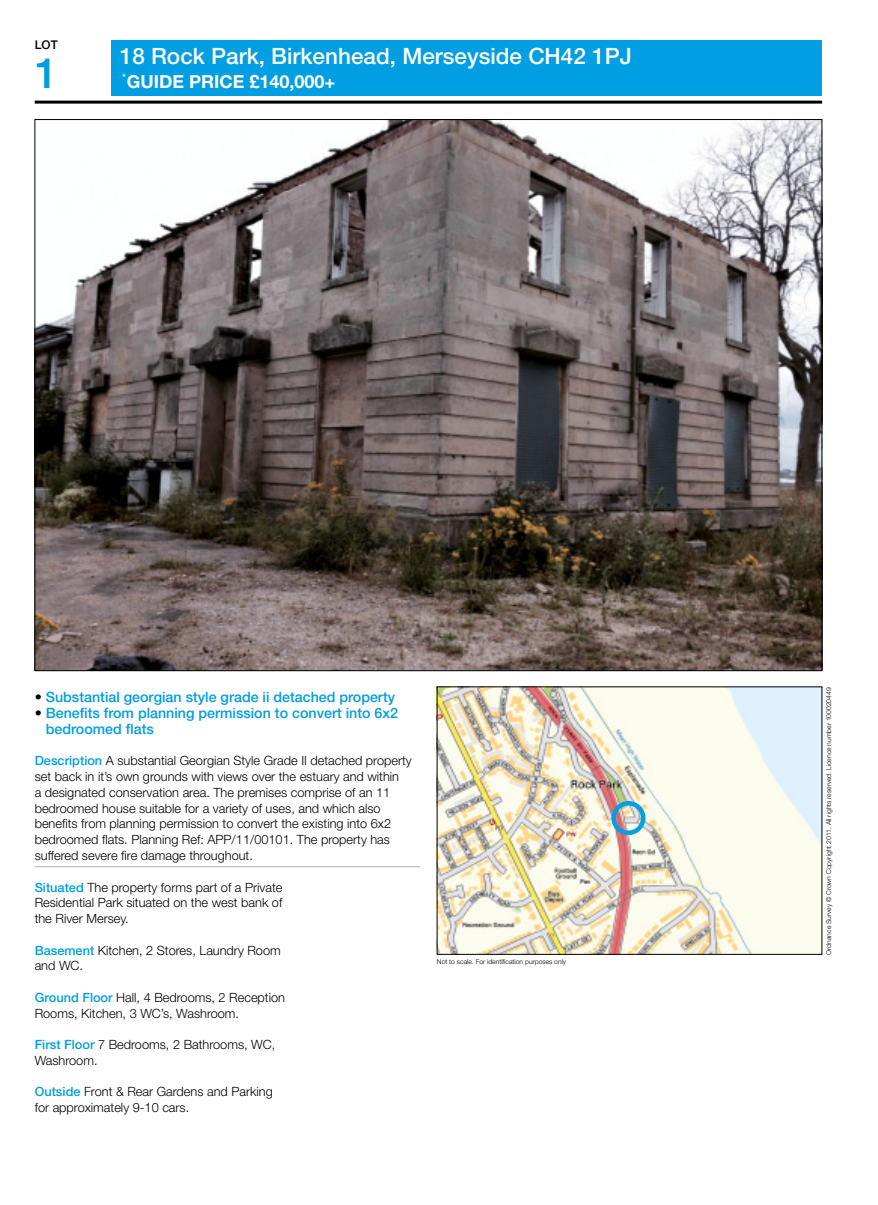
<style>
.page{position:relative;width:878px;height:1205px;background:#fff}
.page>*{position:absolute;margin:0;border:0;box-sizing:border-box;transform-origin:0 0}
.t1{font:500 42px "Helvetica Neue LT Std";color:#009ddf}
.t2{font:500 22.5px "Helvetica Neue LT Std";color:#fff}
.t3{font:700 18px "Helvetica Neue LT Std";color:#fff}
.t4{font:500 14.25px/15.8px "Helvetica Neue LT Std";color:#009ddf}
.t5{font:300 12.75px/15.8px "Helvetica Neue LT Std";color:#000}
.t6{font:500 12px "Helvetica Neue LT Std";color:#000}
.t7{font:300 6.75px "Helvetica Neue LT Std";color:#000}
.s1{color:#000}
.s2{font-weight:500;color:#009ee3}
</style>
<div class="page">
<div style="left:111px;top:41px;width:710px;height:55px;background:#009ee3"></div>
<img style="left:37px;top:121px;width:782px;height:548px">
<hr style="left:35px;top:101px;width:786px;height:3px;background:#000">
<hr style="left:35px;top:866px;width:384px;height:1px;background:#b1b1b3">
<img style="left:438px;top:688px;width:381px;height:264px">
<div style="left:611px;top:801px;width:34px;height:34px;border:4px solid #009ee3;border-radius:50%"></div>
<p class="t6" style="left:35px;top:40px;width:25px">LOT</p>
<h1 class="t1" style="left:35px;top:58px;width:25px">1</h1>
<h2 class="t2" style="left:120px;top:48px;width:513px">18 Rock Park, Birkenhead, Merseyside CH42 1PJ</h2>
<h3 class="t3" style="left:122px;top:71px;width:215px"><sup>*</sup>GUIDE PRICE £140,000+</h3>
<p class="t4" style="left:35px;top:691px;width:362px"><span class="s1">•</span> Substantial georgian style grade ii detached property</p>
<p class="t4" style="left:46px;top:706px;width:353px;text-indent:-11px"><span class="s1">•</span> Benefits from planning permission to convert into 6x2 bedroomed flats</p>
<p class="t5" style="left:35px;top:754px;width:378px"><span class="s2">Description</span> A substantial Georgian Style Grade II detached property set back in it’s own grounds with views over the estuary and within<br>a designated conservation area. The premises comprise of an 11 bedroomed house suitable for a variety of uses, and which also benefits from planning permission to convert the existing into 6x2 bedroomed flats. Planning Ref: APP/11/00101. The property has suffered severe fire damage throughout.</p>
<p class="t5" style="left:35px;top:880px;width:249px;text-align:justify"><span class="s2">Situated</span> The property forms part of a Private Residential Park situated on the west bank of the River Mersey.</p>
<p class="t5" style="left:35px;top:943px;width:247px"><span class="s2">Basement</span> Kitchen, 2 Stores, Laundry Room and WC.</p>
<p class="t5" style="left:35px;top:990px;width:252px"><span class="s2">Ground Floor</span> Hall, 4 Bedrooms, 2 Reception<br>Rooms, Kitchen, 3 WC’s, Washroom.</p>
<p class="t5" style="left:35px;top:1037px;width:242px"><span class="s2">First Floor</span> 7 Bedrooms, 2 Bathrooms, WC,<br>Washroom.</p>
<p class="t5" style="left:35px;top:1085px;width:239px"><span class="s2">Outside</span> Front &amp; Rear Gardens and Parking for approximately 9-10 cars.</p>
<p class="t7" style="left:436px;top:958px;width:131px">Not to scale. For identification purposes only</p>
<p class="t7" style="left:825px;top:954px;width:268px;rotate:-90deg">Ordnance Survey © Crown Copyright 2011. All rights reserved. Licence number 100020449</p>
</div>
